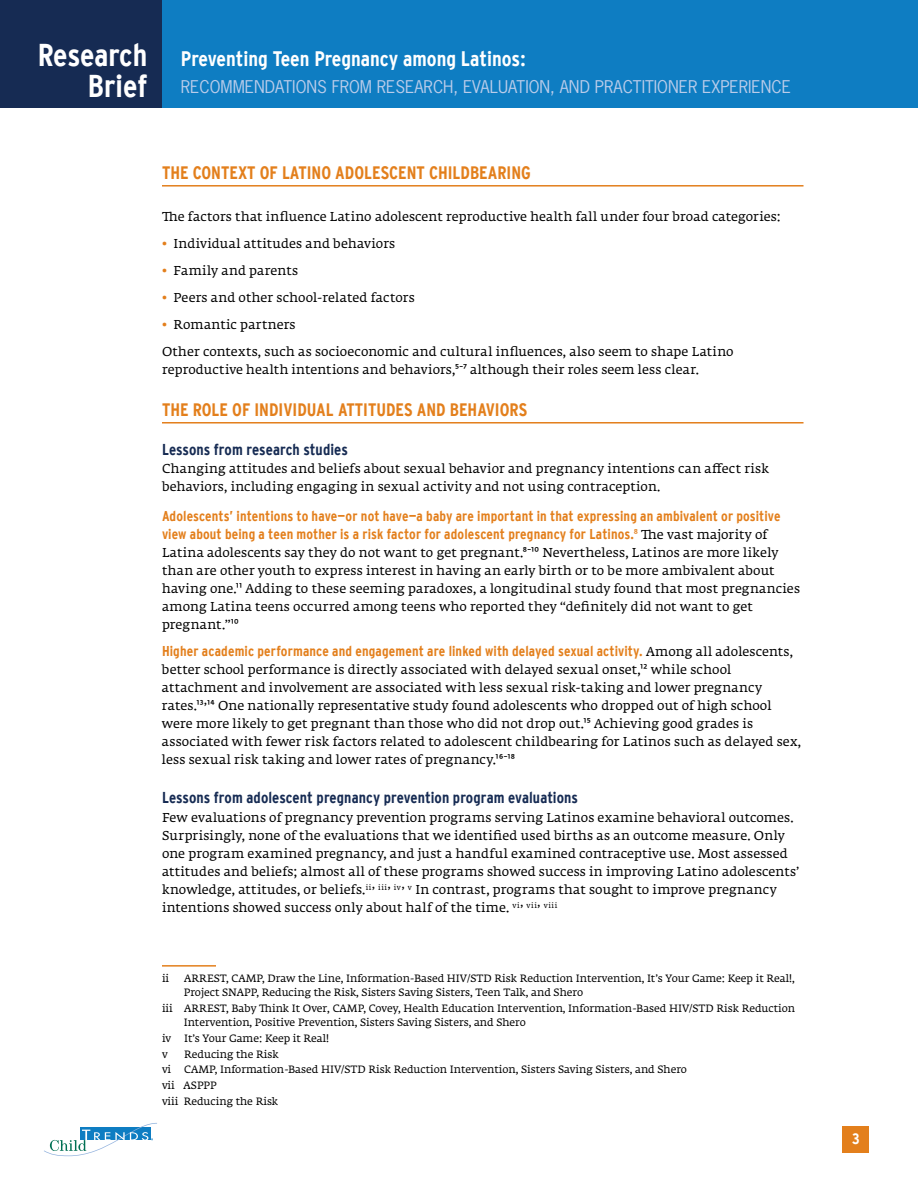
<style>
.page{position:relative;width:918px;height:1188px;background:#fff}
.page>*{position:absolute;margin:0;border:0;box-sizing:border-box;transform-origin:0 0}
.t1{font:700 condensed 31.5px/31.5px "Interstate";letter-spacing:-.005em;color:#fff;text-align:right}
.t2{font:700 condensed 21px "Interstate";color:#fff}
.t3{font:700 condensed 18px "Interstate";color:#e37f1c}
.t4{font:16.5px "News Gothic Std";color:#baccea}
.t5{font:700 condensed 15.75px "Interstate";letter-spacing:.005em;color:#162b53}
.t6{font:700 condensed 15px "Interstate";color:#fff}
.t7{font:700 condensed 14.25px/18px "Interstate";letter-spacing:.01em;color:#e37f1c}
.t8{font:12.75px/18px "Fedra Serif A Std";letter-spacing:.015em;color:#000}
.t9{font:10.5px/15.8px "Fedra Serif A Std";color:#000}
.s1{color:#e37f1c}
.s2{font-family:"Fedra Serif A Std";font-weight:400;font-stretch:normal;font-size:12.75px}
.s3{font-family:"Fedra Serif A Std";font-weight:400;font-stretch:normal;font-size:12.75px;color:#000}
</style>
<div class="page">
<div style="left:0;top:0;width:918px;height:108px;background:#0e7dc2"></div>
<svg style="left:44px;top:1123px;width:113px;height:33px"></svg>
<div style="left:842px;top:1126px;width:27px;height:27px;background:#e37f1c"></div>
<div style="left:0;top:0;width:162px;height:108px;background:#162b53"></div>
<hr style="left:162px;top:185px;width:642px;height:2px;background:#e37f1c">
<hr style="left:162px;top:422px;width:642px;height:2px;background:#e37f1c">
<hr style="left:162px;top:965px;width:54px;height:2px;background:#e37f1c">
<h1 class="t1" style="left:38px;top:39px;width:111px">Research<br>Brief</h1>
<h2 class="t2" style="left:181px;top:47px;width:346px">Preventing Teen Pregnancy among Latinos:</h2>
<p class="t4" style="left:181px;top:76px;width:612px">RECOMMENDATIONS FROM RESEARCH, EVALUATION, AND PRACTITIONER EXPERIENCE</p>
<h3 class="t3" style="left:162px;top:162px;width:370px">THE CONTEXT OF LATINO ADOLESCENT CHILDBEARING</h3>
<p class="t8" style="left:162px;top:208px;width:620px">The factors that influence Latino adolescent reproductive health fall under four broad categories:</p>
<p class="t8" style="left:162px;top:235px;width:235px"><span class="s1">•</span> Individual attitudes and behaviors</p>
<p class="t8" style="left:162px;top:262px;width:138px"><span class="s1">•</span> Family and parents</p>
<p class="t8" style="left:162px;top:289px;width:254px"><span class="s1">•</span> Peers and other school-related factors</p>
<p class="t8" style="left:162px;top:312px;width:573px;line-height:27px"><span class="s1">•</span> Romantic partners<br>Other contexts, such as socioeconomic and cultural influences, also seem to shape Latino</p>
<p class="t8" style="left:162px;top:361px;width:539px">reproductive health intentions and behaviors,⁵⁻⁷ although their roles seem less clear.</p>
<h3 class="t3" style="left:162px;top:399px;width:367px">THE ROLE OF INDIVIDUAL ATTITUDES AND BEHAVIORS</h3>
<p class="t5" style="left:162px;top:440px;width:187px">Lessons from research studies</p>
<p class="t8" style="left:162px;top:461px;width:609px">Changing attitudes and beliefs about sexual behavior and pregnancy intentions can affect risk behaviors, including engaging in sexual activity and not using contraception.</p>
<p class="t7" style="left:162px;top:507px;width:620px">Adolescents’ intentions to have—or not have—a baby are important in that expressing an ambivalent or positive view about being a teen mother is a risk factor for adolescent pregnancy for Latinos.<span class="s2">⁸</span> <span class="s3">The vast majority of</span></p>
<p class="t8" style="left:162px;top:545px;width:640px">Latina adolescents say they do not want to get pregnant.⁸⁻¹⁰ Nevertheless, Latinos are more likely than are other youth to express interest in having an early birth or to be more ambivalent about having one.¹¹ Adding to these seeming paradoxes, a longitudinal study found that most pregnancies among Latina teens occurred among teens who reported they “definitely did not want to get pregnant.”¹⁰</p>
<p class="t7" style="left:162px;top:642px;width:633px">Higher academic performance and engagement are linked with delayed sexual activity. <span class="s3">Among all adolescents,</span></p>
<p class="t8" style="left:162px;top:662px;width:641px">better school performance is directly associated with delayed sexual onset,¹² while school attachment and involvement are associated with less sexual risk-taking and lower pregnancy rates.¹³’¹⁴ One nationally representative study found adolescents who dropped out of high school were more likely to get pregnant than those who did not drop out.¹⁵ Achieving good grades is associated with fewer risk factors related to adolescent childbearing for Latinos such as delayed sex, less sexual risk taking and lower rates of pregnancy.¹⁶⁻¹⁸</p>
<p class="t5" style="left:162px;top:789px;width:418px">Lessons from adolescent pregnancy prevention program evaluations</p>
<p class="t8" style="left:162px;top:810px;width:639px">Few evaluations of pregnancy prevention programs serving Latinos examine behavioral outcomes.<br>Surprisingly, none of the evaluations that we identified used births as an outcome measure. Only one program examined pregnancy, and just a handful examined contraceptive use. Most assessed attitudes and beliefs; almost all of these programs showed success in improving Latino adolescents’ knowledge, attitudes, or beliefs.<sup>ii</sup>’ <sup>iii</sup>’ <sup>iv</sup>’ <sup>v</sup> In contrast, programs that sought to improve pregnancy intentions showed success only about half of the time. <sup>vi</sup>’ <sup>vii</sup>’ <sup>viii</sup></p>
<p class="t9" style="left:162px;top:971px;width:9px">ii</p>
<p class="t9" style="left:184px;top:972px;width:612px;line-height:14.2px">ARREST, CAMP, Draw the Line, Information-Based HIV/STD Risk Reduction Intervention, It’s Your Game: Keep it Real!,<br>Project SNAPP, Reducing the Risk, Sisters Saving Sisters, Teen Talk, and Shero</p>
<p class="t9" style="left:184px;top:1002px;width:613px;line-height:14.2px;text-indent:-22px">iii ARREST, Baby Think It Over, CAMP, Covey, Health Education Intervention, Information-Based HIV/STD Risk Reduction<br>Intervention, Positive Prevention, Sisters Saving Sisters, and Shero</p>
<p class="t9" style="left:162px;top:1031px;width:169px">iv It’s Your Game: Keep it Real! v</p>
<p class="t9" style="left:162px;top:1047px;width:527px;text-indent:22px">Reducing the Risk<br>vi CAMP, Information-Based HIV/STD Risk Reduction Intervention, Sisters Saving Sisters, and Shero vii ASPPP<br>viii Reducing the Risk</p>
<p class="t6" style="left:852px;top:1131px;width:9px">3</p>
</div>
